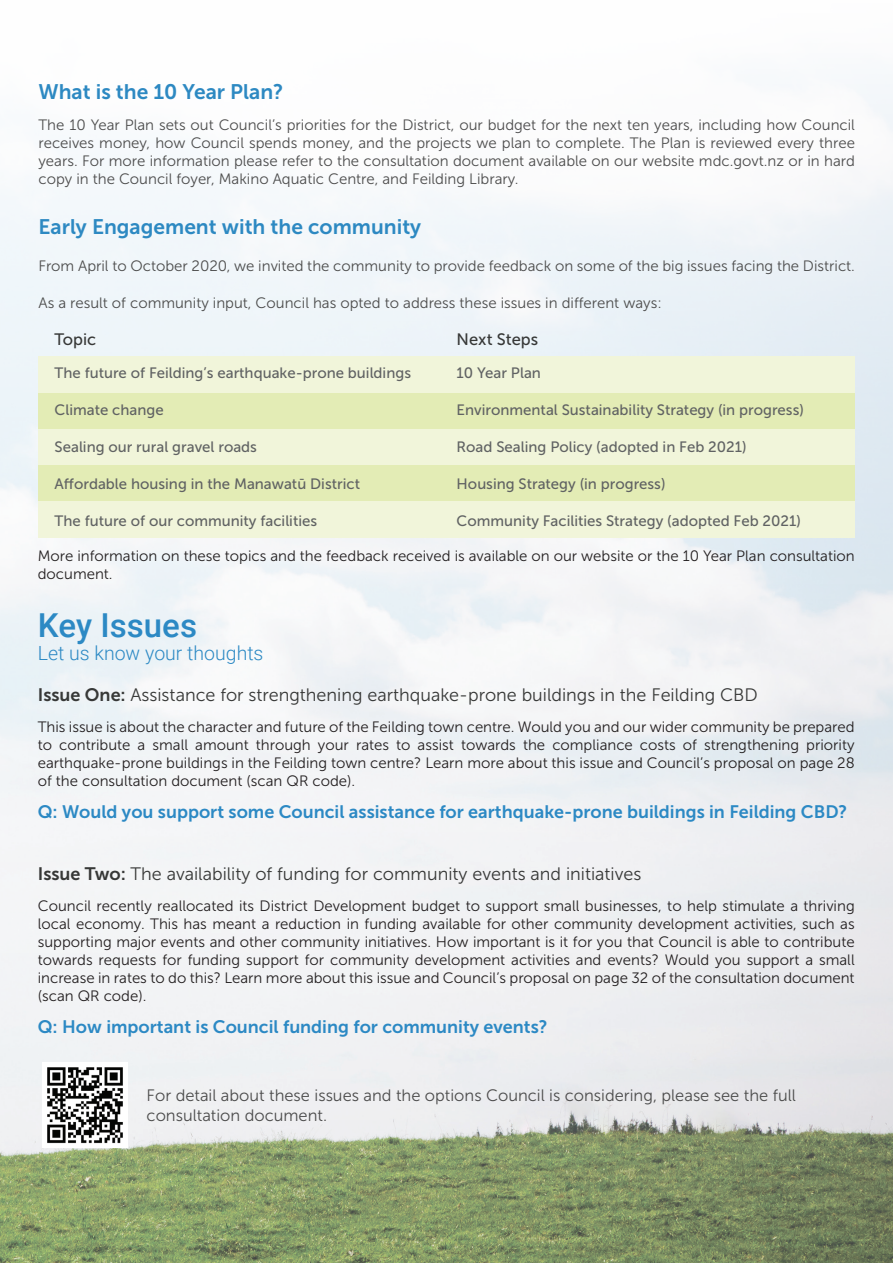
<style>
.page{position:relative;width:893px;height:1263px;background:#fff}
.page>*{position:absolute;margin:0;border:0;box-sizing:border-box;transform-origin:0 0}
._10YP_Heading{font:500 33px "Roboto";color:#2c89c4}
.t1{font:21px "Museo Sans 700";color:#2d89c2}
.Maori_Heading{font:300 19.5px "Roboto";color:#2c89c4}
._10YP_Sub_Sub_Headin{font:18px "Museo Sans 300";color:#373837}
.Feedback_BOLD{font:18px "Museo Sans 700";color:#2c89c4}
.Body_Copy{font:16.5px/19.8px "Museo Sans 300";color:#4c4c4c}
.Body_Heading{font:16.5px "Museo Sans 500";color:#373837}
.Body_Copy-2{font:15px/18px "Museo Sans 300";color:#231f20;text-align:justify}
.Body_Copy-3{font:15px/18px "Museo Sans 300";color:#4c4c4c;text-align:justify}
.Body_Heading-2{font:15px "Museo Sans 500";color:#606263}
.s1{font-family:"Museo Sans 700"}
</style>
<div class="page">
<img style="left:0;top:81px;width:893px;height:1182px">
<div style="left:38px;top:357px;width:817px;height:36px;background:#f1f5da"></div>
<div style="left:38px;top:393px;width:817px;height:36px;background:#e3ecb5"></div>
<div style="left:38px;top:429px;width:817px;height:36px;background:#f1f5da"></div>
<div style="left:38px;top:465px;width:817px;height:37px;background:#e3ecb5"></div>
<div style="left:38px;top:502px;width:817px;height:36px;background:#f1f5da"></div>
<img style="left:43px;top:1063px;width:84px;height:84px">
<p class="t1" style="left:38px;top:80px;width:247px">What is the 10 Year Plan?</p>
<p class="Body_Copy-3" style="left:38px;top:116px;width:818px">The 10 Year Plan sets out Council’s priorities for the District, our budget for the next ten years, including how Council receives money, how Council spends money, and the projects we plan to complete. The Plan is reviewed every three years. For more information please refer to the consultation document available on our website mdc.govt.nz or in hard copy in the Council foyer, Makino Aquatic Centre, and Feilding Library.</p>
<p class="t1" style="left:38px;top:215px;width:384px">Early Engagement with the community</p>
<p class="Body_Copy-3" style="left:38px;top:257px;width:818px">From April to October 2020, we invited the community to provide feedback on some of the big issues facing the District.</p>
<p class="Body_Copy-3" style="left:38px;top:294px;width:625px">As a result of community input, Council has opted to address these issues in different ways:</p>
<p class="Body_Heading" style="left:457px;top:331px;width:83px">Next Steps</p>
<p class="Body_Heading" style="left:55px;top:331px;width:43px">Topic</p>
<p class="Body_Heading-2" style="left:55px;top:365px;width:358px">The future of Feilding’s earthquake-prone buildings</p>
<p class="Body_Heading-2" style="left:55px;top:402px;width:111px">Climate change</p>
<p class="Body_Heading-2" style="left:55px;top:439px;width:204px">Sealing our rural gravel roads</p>
<p class="Body_Heading-2" style="left:55px;top:476px;width:307px">Affordable housing in the Manawatū District</p>
<p class="Body_Heading-2" style="left:55px;top:513px;width:264px">The future of our community facilities</p>
<p class="Body_Heading-2" style="left:457px;top:365px;width:86px">10 Year Plan</p>
<p class="Body_Heading-2" style="left:457px;top:402px;width:349px">Environmental Sustainability Strategy (in progress)</p>
<p class="Body_Heading-2" style="left:457px;top:439px;width:292px">Road Sealing Policy (adopted in Feb 2021)</p>
<p class="Body_Heading-2" style="left:457px;top:476px;width:210px">Housing Strategy (in progress)</p>
<p class="Body_Heading-2" style="left:457px;top:513px;width:346px">Community Facilities Strategy (adopted Feb 2021)</p>
<p class="Body_Copy-2" style="left:38px;top:547px;width:818px">More information on these topics and the feedback received is available on our website or the 10 Year Plan consultation document.</p>
<p class="_10YP_Heading" style="left:38px;top:602px;width:161px">Key Issues</p>
<p class="Maori_Heading" style="left:38px;top:639px;width:227px">Let us know your thoughts</p>
<p class="_10YP_Sub_Sub_Headin" style="left:38px;top:685px;width:721px"><span class="s1">Issue One:</span> Assistance for strengthening earthquake-prone buildings in the Feilding CBD</p>
<p class="Body_Copy-2" style="left:38px;top:718px;width:818px">This issue is about the character and future of the Feilding town centre. Would you and our wider community be prepared to contribute a small amount through your rates to assist towards the compliance costs of strengthening priority earthquake-prone buildings in the Feilding town centre? Learn more about this issue and Council’s proposal on page 28 of the consultation document (scan QR code).</p>
<p class="Feedback_BOLD" style="left:38px;top:802px;width:811px">Q: Would you support some Council assistance for earthquake-prone buildings in Feilding CBD?</p>
<p class="_10YP_Sub_Sub_Headin" style="left:38px;top:864px;width:605px"><span class="s1">Issue Two:</span> The availability of funding for community events and initiatives</p>
<p class="Body_Copy-2" style="left:38px;top:897px;width:818px">Council recently reallocated its District Development budget to support small businesses, to help stimulate a thriving local economy. This has meant a reduction in funding available for other community development activities, such as supporting major events and other community initiatives. How important is it for you that Council is able to contribute towards requests for funding support for community development activities and events? Would you support a small increase in rates to do this? Learn more about this issue and Council’s proposal on page 32 of the consultation document (scan QR code).</p>
<p class="Feedback_BOLD" style="left:38px;top:1017px;width:511px">Q: How important is Council funding for community events?</p>
<p class="Body_Copy" style="left:147px;top:1086px;width:651px">For detail about these issues and the options Council is considering, please see the full consultation document.</p>
</div>
